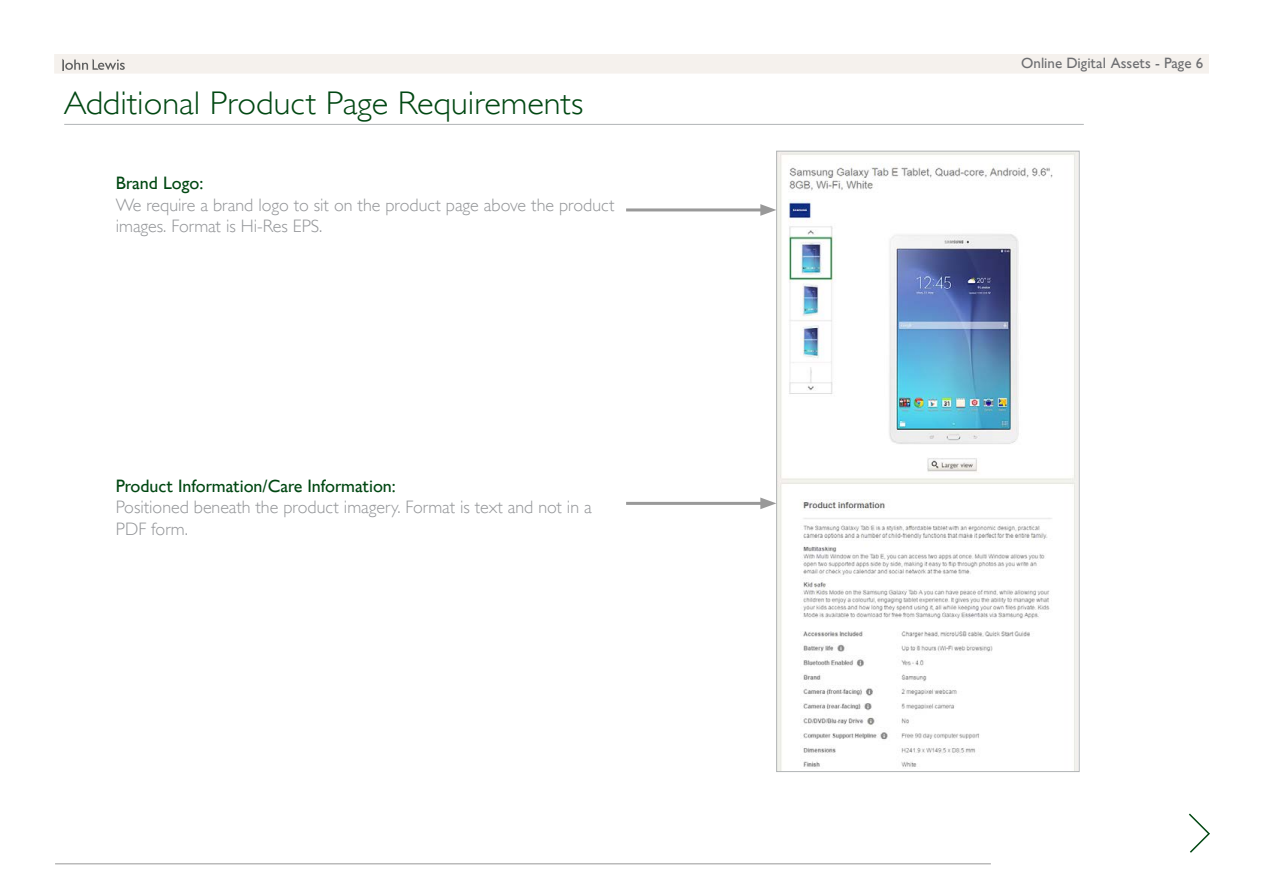
<style>
.page{position:relative;width:1263px;height:893px;background:#fff}
.page>*{position:absolute;margin:0;border:0;box-sizing:border-box;transform-origin:0 0}
.t1{font:300 32.7px "Gill Sansfor JL";color:#004712;scale:1.05 1}
.t2{font:300 18px/21.6px "Gill Sansfor JL";color:#939598}
.t3{font:18px "Gill Sansfor JL";color:#004712}
.t4{font:15px "Gill Sansfor JL";color:#6d6e71}
</style>
<div class="page">
<svg style="left:1189px;top:813px;width:21px;height:40px"></svg>
<hr style="left:55px;top:864px;width:936px;height:1px;background:#999">
<div style="left:54px;top:54px;width:1155px;height:20px;background:#f5f1ed"></div>
<hr style="left:64px;top:124px;width:1020px;height:1px;background:#b1b4b6">
<img style="left:778px;top:153px;width:299px;height:617px">
<hr style="left:626px;top:208px;width:140px;height:3px;background:#999">
<svg style="left:760px;top:204px;width:16px;height:12px"></svg>
<hr style="left:626px;top:502px;width:140px;height:3px;background:#999">
<svg style="left:760px;top:497px;width:16px;height:12px"></svg>
<h1 class="t1" style="left:64px;top:84px;width:496px">Additional Product Page Requirements</h1>
<p class="t3" style="left:116px;top:173px;width:89px">Brand Logo:</p>
<p class="t2" style="left:116px;top:194px;width:500px">We require a brand logo to sit on the product page above the product images. Format is Hi-Res EPS.</p>
<p class="t3" style="left:116px;top:475px;width:282px">Product Information/Care Information:</p>
<p class="t2" style="left:116px;top:496px;width:477px">Positioned beneath the product imagery. Format is text and not in a<br>PDF form.</p>
<p class="t4" style="left:1021px;top:55px;width:183px">Online Digital Assets - Page 6</p>
</div>
